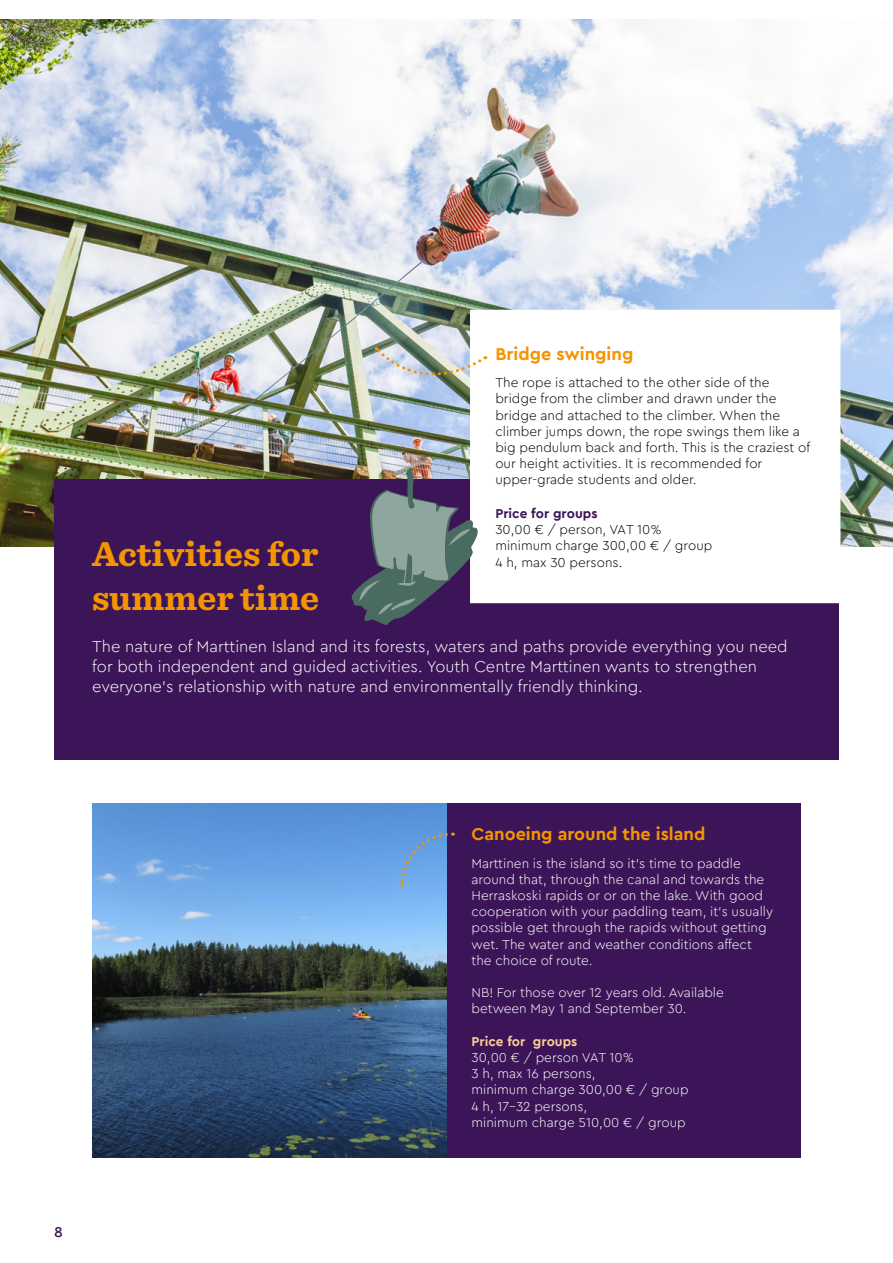
<style>
.page{position:relative;width:893px;height:1263px;background:#fff}
.page>*{position:absolute;margin:0;border:0;box-sizing:border-box;transform-origin:0 0}
.t1{font:700 36px/43.2px "Sentinel";color:#f49400}
.t2{font:700 18px "Cera Pro";color:#f49400}
.t3{font:300 16.5px/19.8px "Cera Pro";color:#fff}
.t4{font:500 15px "Cera Pro";color:#3c1558}
.t5{font:300 13.5px/16.2px "Cera Pro";color:#fff}
.t6{font:300 13.5px/16.2px "Cera Pro";color:#000}
.s1{font-weight:700;color:#3c1558}
.s2{font-weight:700;color:#fbcb97}
</style>
<div class="page">
<div style="left:446px;top:803px;width:355px;height:354px;background:#3c1558"></div>
<img style="left:92px;top:803px;width:354px;height:354px">
<svg style="left:399px;top:831px;width:54px;height:56px;background:#6793d0"></svg>
<img style="left:0;top:20px;width:893px;height:526px">
<div style="left:54px;top:479px;width:785px;height:281px;background:#3c1558"></div>
<div style="left:471px;top:311px;width:368px;height:291px;background:#fff"></div>
<svg style="left:374px;top:346px;width:112px;height:44px"></svg>
<svg style="left:350px;top:468px;width:130px;height:157px"></svg>
<p class="t1" style="left:92px;top:531px;width:229px">Activities for summer time</p>
<p class="t2" style="left:495px;top:342px;width:139px">Bridge swinging</p>
<p class="t6" style="left:495px;top:374px;width:316px">The rope is attached to the other side of the bridge from the climber and drawn under the bridge and attached to the climber. When the climber jumps down, the rope swings them like a big pendulum back and forth. This is the craziest of our height activities. It is recommended for upper-grade students and older.</p>
<p class="t6" style="left:495px;top:505px;width:219px"><span class="s1">Price for groups<br></span>30,00 € / person, VAT 10% minimum charge 300,00 € / group<br>4 h, max 30 persons.</p>
<p class="t3" style="left:92px;top:636px;width:697px">The nature of Marttinen Island and its forests, waters and paths provide everything you need for both independent and guided activities. Youth Centre Marttinen wants to strengthen everyone’s relationship with nature and environmentally friendly thinking.</p>
<p class="t4" style="left:54px;top:1221px;width:10px">8</p>
<p class="t2" style="left:471px;top:822px;width:235px">Canoeing around the island</p>
<p class="t5" style="left:471px;top:854px;width:303px">Marttinen is the island so it’s time to paddle around that, through the canal and towards the Herraskoski rapids or or on the lake. With good cooperation with your paddling team, it’s usually possible get through the rapids without getting wet. The water and weather conditions affect the choice of route.</p>
<p class="t5" style="left:471px;top:984px;width:254px">NB! For those over 12 years old. Available between May 1 and September 30.</p>
<p class="t5" style="left:471px;top:1032px;width:219px"><span class="s2">Price for groups<br></span>30,00 € / person VAT 10%<br>3 h, max 16 persons,<br>minimum charge 300,00 € / group<br>4 h, 17–32 persons,<br>minimum charge 510,00 € / group</p>
</div>
